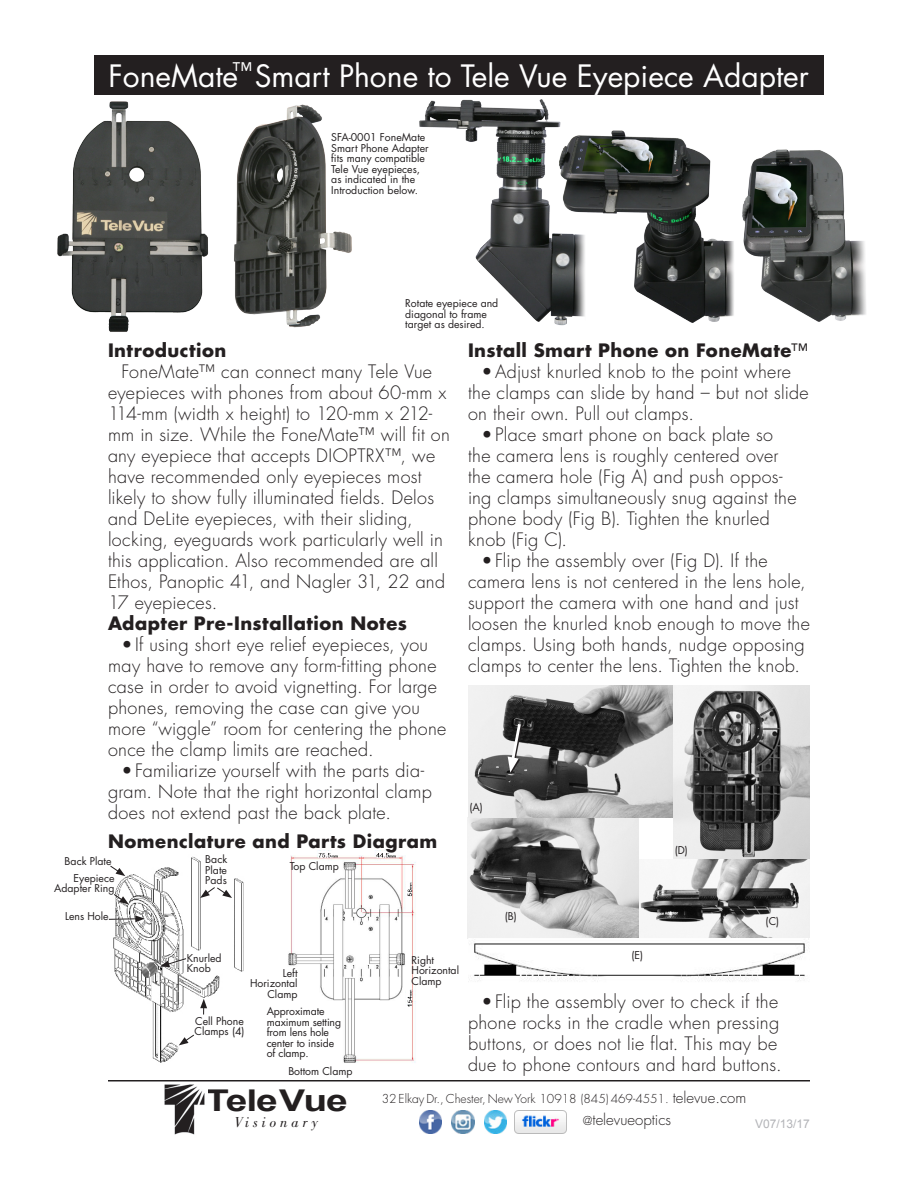
<style>
.page{position:relative;width:918px;height:1188px;background:#fff}
.page>*{position:absolute;margin:0;border:0;box-sizing:border-box;transform-origin:0 0}
.TITLEBAR{font:30px "Futura";color:#fff}
.t1{font:700 30px "Arial";letter-spacing:-.03em;color:#231f20;scale:1.3 1}
.BULLETS{font:300 18px/21px "Futura";letter-spacing:.02em;color:#231f20}
.BODYCOPY{font:300 18px/21px "Futura";letter-spacing:.015em;color:#231f20}
.SUBHEAD{font:700 18px "Futura";letter-spacing:.025em;color:#231f20}
.t2{font:300 15px "Futura";color:#231f20}
.t3{font:italic 15px "Bodoni";letter-spacing:.25em;color:#231f20}
.t4{font:300 12px "Futura";color:#231f20}
.Version_date{font:12px "Arial";color:#b2b3b7}
.Parts_labels{font:10.5px/10.5px "Futura";color:#231f20}
.s1{font-weight:400}
.s2{font-size:15px}
.s3{font-size:12px}
</style>
<div class="page">
<hr style="left:108px;top:1080px;width:702px;height:2px;background:#231f20">
<img style="left:165px;top:1084px;width:40px;height:51px">
<img style="left:419px;top:1111px;width:23px;height:22px">
<img style="left:451px;top:1111px;width:23px;height:22px">
<img style="left:484px;top:1111px;width:23px;height:22px">
<img style="left:515px;top:1111px;width:52px;height:22px">
<div style="left:94px;top:56px;width:730px;height:39px;background:#231f20"></div>
<img style="left:419px;top:100px;width:447px;height:226px">
<img style="left:57px;top:101px;width:295px;height:231px">
<img style="left:468px;top:817px;width:171px;height:121px">
<img style="left:468px;top:686px;width:205px;height:131px">
<svg style="left:508px;top:721px;width:15px;height:52px"></svg>
<img style="left:673px;top:686px;width:137px;height:174px">
<img style="left:639px;top:860px;width:171px;height:78px">
<img style="left:469px;top:943px;width:336px;height:38px">
<img style="left:113px;top:856px;width:131px;height:207px">
<img style="left:288px;top:853px;width:128px;height:210px">
<div style="left:111px;top:866px;width:15px;height:10px;background:#fff"></div>
<svg style="left:110px;top:865px;width:15px;height:11px"></svg>
<div style="left:115px;top:894px;width:15px;height:11px;background:#fff;opacity:.75"></div>
<svg style="left:113px;top:893px;width:16px;height:11px"></svg>
<div style="left:110px;top:915px;width:36px;height:7px;background:#fff;opacity:.75"></div>
<svg style="left:108px;top:915px;width:37px;height:7px"></svg>
<svg style="left:160px;top:958px;width:27px;height:9px"></svg>
<div style="left:201px;top:999px;width:7px;height:16px;background:#fff"></div>
<svg style="left:200px;top:999px;width:7px;height:16px"></svg>
<div style="left:180px;top:1035px;width:15px;height:11px;background:#fff"></div>
<svg style="left:179px;top:1034px;width:16px;height:11px"></svg>
<div style="left:218px;top:888px;width:15px;height:10px;background:#fff"></div>
<svg style="left:200px;top:886px;width:32px;height:12px"></svg>
<p class="TITLEBAR" style="left:109px;top:56px;width:702px">FoneMate<sup>™</sup> Smart Phone to Tele Vue Eyepiece Adapter</p>
<p class="Parts_labels" style="left:331px;top:132px;width:99px">SFA-0001 FoneMate<br>Smart Phone Adapter fits many compatible<br>Tele Vue eyepieces, as indicated in the<br>Introduction below.</p>
<p class="Parts_labels" style="left:405px;top:298px;width:95px">Rotate eyepiece and diagonal to frame target as desired.</p>
<p class="SUBHEAD" style="left:108px;top:338px;width:120px">Introduction</p>
<p class="BODYCOPY" style="left:108px;top:361px;width:343px;text-indent:14px">FoneMate™ can connect many Tele Vue eyepieces with phones from about 60-mm x 114-mm (width x height) to 120-mm x 212- mm in size. While the FoneMate™ will fit on any eyepiece that accepts DIOPTRX™, we have recommended only eyepieces most likely to show fully illuminated fields. Delos and DeLite eyepieces, with their sliding, locking, eyeguards work particularly well in this application. Also recommended are all Ethos, Panoptic 41, and Nagler 31, 22 and 17 eyepieces.</p>
<p class="SUBHEAD" style="left:108px;top:611px;width:300px">Adapter Pre-Installation Notes</p>
<p class="BULLETS" style="left:108px;top:634px;width:340px;text-indent:14px">• If using short eye relief eyepieces, you may have to remove any form-fitting phone case in order to avoid vignetting. For large phones, removing the case can give you more “wiggle” room for centering the phone once the clamp limits are reached.</p>
<p class="BULLETS" style="left:108px;top:760px;width:325px;text-indent:14px">• Familiarize yourself with the parts dia&shy;gram. Note that the right horizontal clamp does not extend past the back plate.</p>
<p class="SUBHEAD" style="left:108px;top:829px;width:331px">Nomenclature and Parts Diagram</p>
<p class="Parts_labels" style="left:205px;top:854px;width:23px;text-align:justify">Back Plate Pads</p>
<p class="Parts_labels" style="left:65px;top:856px;width:48px">Back Plate</p>
<p class="Parts_labels" style="left:290px;top:861px;width:51px">Top Clamp</p>
<p class="Parts_labels" style="left:54px;top:872px;width:62px;text-align:right">Eyepiece<br>Adapter Ring</p>
<p class="Parts_labels" style="left:65px;top:910px;width:45px">Lens Hole</p>
<p class="Parts_labels" style="left:187px;top:952px;width:36px">Knurled<br>Knob</p>
<p class="Parts_labels" style="left:283px;top:968px;width:16px">Left</p>
<p class="Parts_labels" style="left:250px;top:978px;width:49px">Horizontal</p>
<p class="Parts_labels" style="left:267px;top:989px;width:32px">Clamp</p>
<p class="Parts_labels" style="left:195px;top:1016px;width:52px">Cell Phone<br>Clamps (4)</p>
<p class="Parts_labels" style="left:267px;top:1006px;width:76px">Approximate maximum setting from lens hole center to inside of clamp.</p>
<p class="Parts_labels" style="left:288px;top:1066px;width:66px">Bottom Clamp</p>
<p class="Parts_labels" style="left:412px;top:954px;width:24px">Right</p>
<p class="Parts_labels" style="left:412px;top:965px;width:49px">Horizontal</p>
<p class="Parts_labels" style="left:412px;top:975px;width:32px">Clamp</p>
<p class="SUBHEAD" style="left:468px;top:338px;width:341px">Install Smart Phone on FoneMate<span class="s1">™</span></p>
<p class="BULLETS" style="left:468px;top:361px;width:342px;text-indent:14px">• Adjust knurled knob to the point where the clamps can slide by hand – but not slide on their own. Pull out clamps.</p>
<p class="BULLETS" style="left:468px;top:424px;width:330px;text-indent:14px">• Place smart phone on back plate so the camera lens is roughly centered over the camera hole (Fig A) and push oppos&shy;ing clamps simultaneously snug against the phone body (Fig B). Tighten the knurled knob (Fig C).</p>
<p class="BULLETS" style="left:468px;top:550px;width:343px;text-indent:14px">• Flip the assembly over (Fig D). If the camera lens is not centered in the lens hole, support the camera with one hand and just loosen the knurled knob enough to move the clamps. Using both hands, nudge opposing clamps to center the lens. Tighten the knob.</p>
<p class="Parts_labels" style="left:469px;top:802px;width:15px">(A)</p>
<p class="Parts_labels" style="left:505px;top:911px;width:13px">(B)</p>
<p class="Parts_labels" style="left:675px;top:845px;width:15px">(D)</p>
<p class="Parts_labels" style="left:632px;top:950px;width:13px">(E)</p>
<p class="Parts_labels" style="left:766px;top:916px;width:15px">(C)</p>
<p class="BULLETS" style="left:468px;top:991px;width:315px;text-align:center">• Flip the assembly over to check if the phone rocks in the cradle when pressing buttons, or does not lie flat. This may be due to phone contours and hard buttons.</p>
<p class="t1" style="left:205px;top:1081px;width:111px">Tele Vue</p>
<p class="t4" style="left:382px;top:1090px;width:366px">32 Elkay Dr., Chester, New York 10918 (845) 469-4551. <span class="s2">televue.com</span></p>
<p class="t3" style="left:234px;top:1114px;width:85px">Visionary</p>
<p class="t2" style="left:583px;top:1110px;width:90px"><span class="s3">@</span>televueoptics</p>
<p class="Version_date" style="left:755px;top:1116px;width:56px">V07/13/17</p>
</div>
